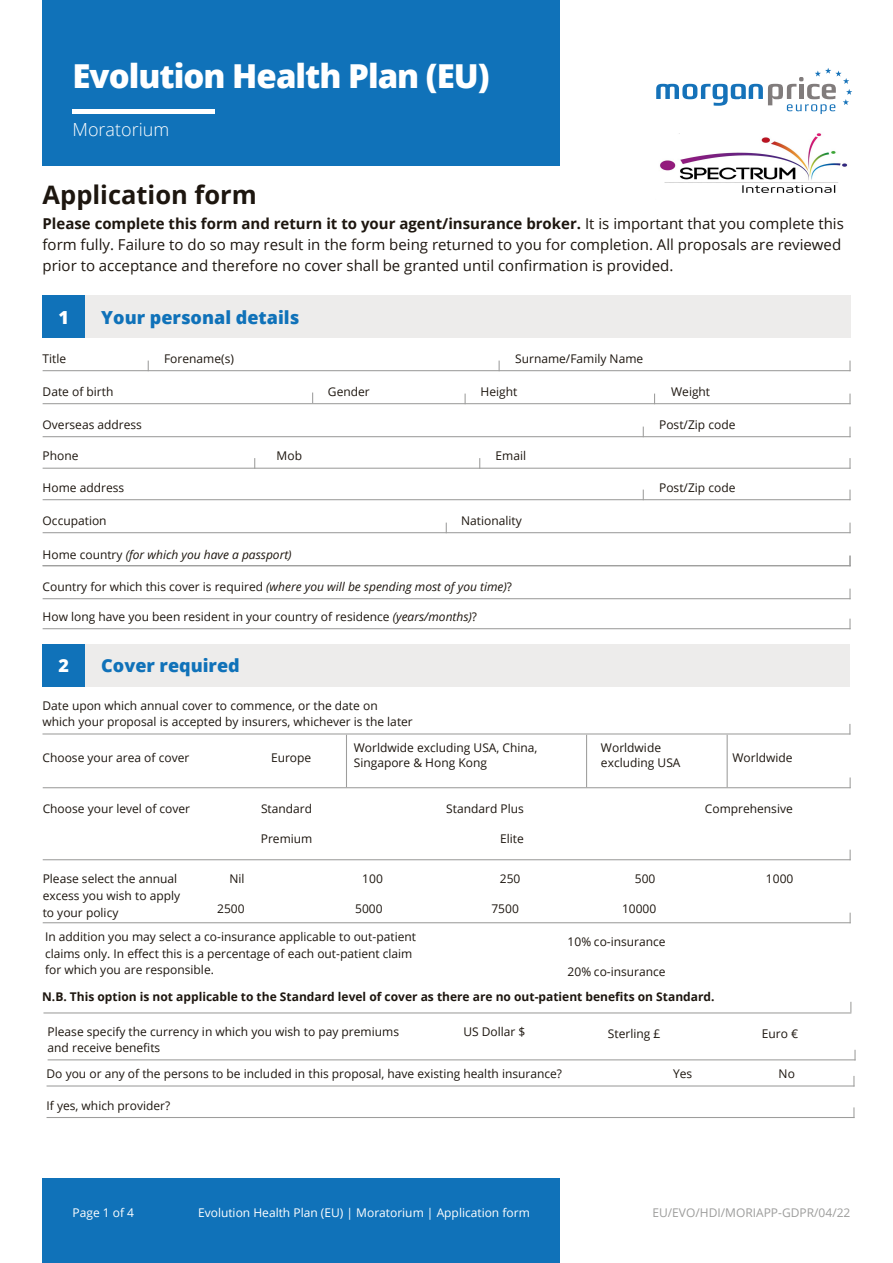
<style>
.page{position:relative;width:893px;height:1263px;background:#fff}
.page>*{position:absolute;margin:0;border:0;box-sizing:border-box;transform-origin:0 0}
.t1{font:800 33px "Open Sans";letter-spacing:-.03em;color:#fff}
.t2{font:700 25.5px "Open Sans";color:#1d160f}
.t3{font:800 18px "Open Sans";color:#1072b9}
.t4{font:300 18px "Open Sans";color:#fff}
.t5{font:800 18px "Open Sans";color:#fff}
.t6{font:15px/21px "Open Sans";color:#1d160f}
.t7{font:12px/16.5px "Open Sans";color:#1d160f}
.t8{font:italic 12px "Open Sans";color:#1d160f}
.t9{font:700 12px "Open Sans";color:#1d160f}
.t10{font:12px "Open Sans";color:#fff}
.t11{font:12px "Open Sans";color:#9d9d9c}
.s1{font-weight:700}
.s2{font-style:normal}
.s3{font-style:italic}
</style>
<div class="page">
<div style="left:43px;top:1178px;width:517px;height:85px;background:#1072b9"></div>
<svg style="left:656px;top:68px;width:196px;height:46px"></svg>
<div style="left:43px;top:0;width:517px;height:166px;background:#1072b9"></div>
<hr style="left:73px;top:110px;width:142px;height:4px;background:#fff">
<div style="left:42px;top:644px;width:808px;height:42px;background:#edeceb"></div>
<div style="left:42px;top:644px;width:43px;height:42px;background:#1072b9"></div>
<hr style="left:43px;top:787px;width:808px;height:1px;background:#9d9d9c">
<hr style="left:43px;top:859px;width:808px;height:1px;background:#9d9d9c">
<hr style="left:43px;top:922px;width:808px;height:1px;background:#9d9d9c">
<hr style="left:727px;top:735px;width:1px;height:52px;background:#9d9d9c">
<hr style="left:586px;top:735px;width:1px;height:52px;background:#9d9d9c">
<hr style="left:346px;top:735px;width:1px;height:52px;background:#9d9d9c">
<div style="left:43px;top:296px;width:807px;height:42px;background:#edeceb"></div>
<div style="left:43px;top:296px;width:42px;height:42px;background:#1072b9"></div>
<hr style="left:43px;top:370px;width:807px;height:1px;background:#9d9d9c">
<hr style="left:43px;top:436px;width:807px;height:1px;background:#9d9d9c">
<hr style="left:43px;top:468px;width:807px;height:1px;background:#9d9d9c">
<hr style="left:43px;top:499px;width:807px;height:1px;background:#9d9d9c">
<hr style="left:43px;top:403px;width:807px;height:1px;background:#9d9d9c">
<hr style="left:43px;top:532px;width:807px;height:1px;background:#9d9d9c">
<hr style="left:43px;top:598px;width:807px;height:1px;background:#9d9d9c">
<hr style="left:43px;top:628px;width:807px;height:1px;background:#9d9d9c">
<hr style="left:43px;top:565px;width:807px;height:1px;background:#9d9d9c">
<hr style="left:48px;top:1059px;width:807px;height:1px;background:#9d9d9c">
<hr style="left:47px;top:1085px;width:807px;height:1px;background:#9d9d9c">
<hr style="left:47px;top:1117px;width:807px;height:1px;background:#9d9d9c">
<hr style="left:43px;top:1012px;width:808px;height:1px;background:#9d9d9c">
<hr style="left:42px;top:733px;width:808px;height:1px;background:#9d9d9c">
<img style="left:660px;top:133px;width:188px;height:60px">
<h1 class="t1" style="left:73px;top:51px;width:419px">Evolution Health Plan (EU)</h1>
<h3 class="t4" style="left:73px;top:117px;width:98px">Moratorium</h3>
<h2 class="t2" style="left:43px;top:177px;width:216px">Application form</h2>
<p class="t6" style="left:43px;top:213px;width:803px"><span class="s1">Please complete this form and return it to your agent/insurance broker.</span> It is important that you complete this form fully. Failure to do so may result in the form being returned to you for completion. All proposals are reviewed prior to acceptance and therefore no cover shall be granted until confirmation is provided.</p>
<h3 class="t5" style="left:59px;top:304px;width:12px">1</h3>
<h3 class="t3" style="left:101px;top:304px;width:200px">Your personal details</h3>
<p class="t7" style="left:164px;top:350px;width:71px">Forename(s)</p>
<p class="t7" style="left:43px;top:350px;width:25px">Title</p>
<p class="t7" style="left:515px;top:350px;width:130px">Surname/Family Name</p>
<p class="t7" style="left:43px;top:383px;width:72px">Date of birth</p>
<p class="t7" style="left:481px;top:383px;width:38px">Height</p>
<p class="t7" style="left:671px;top:383px;width:41px">Weight</p>
<p class="t7" style="left:328px;top:383px;width:43px">Gender</p>
<p class="t7" style="left:43px;top:416px;width:101px">Overseas address</p>
<p class="t7" style="left:659px;top:416px;width:78px">Post/Zip code</p>
<p class="t7" style="left:43px;top:447px;width:37px">Phone</p>
<p class="t7" style="left:277px;top:447px;width:27px">Mob</p>
<p class="t7" style="left:496px;top:447px;width:32px">Email</p>
<p class="t7" style="left:43px;top:479px;width:83px">Home address</p>
<p class="t7" style="left:659px;top:479px;width:78px">Post/Zip code</p>
<p class="t7" style="left:43px;top:512px;width:66px">Occupation</p>
<p class="t7" style="left:461px;top:512px;width:62px">Nationality</p>
<p class="t8" style="left:43px;top:546px;width:251px"><span class="s2">Home country</span> (for which you have a passport)</p>
<p class="t8" style="left:43px;top:578px;width:471px"><span class="s2">Country for which this cover is required</span> (where you will be spending most of you time)<span class="s2">?</span></p>
<p class="t7" style="left:43px;top:608px;width:436px">How long have you been resident in your country of residence <span class="s3">(years/months)</span>?</p>
<h3 class="t5" style="left:58px;top:652px;width:12px">2</h3>
<h3 class="t3" style="left:101px;top:652px;width:140px">Cover required</h3>
<p class="t7" style="left:42px;top:697px;width:372px">Date upon which annual cover to commence, or the date on which your proposal is accepted by insurers, whichever is the later</p>
<p class="t7" style="left:43px;top:749px;width:148px">Choose your area of cover</p>
<p class="t7" style="left:354px;top:739px;width:185px">Worldwide excluding USA, China,</p>
<p class="t7" style="left:271px;top:749px;width:42px">Europe</p>
<p class="t7" style="left:354px;top:754px;width:135px">Singapore &amp; Hong Kong</p>
<p class="t7" style="left:601px;top:740px;width:81px;line-height:15px">Worldwide excluding USA</p>
<p class="t7" style="left:732px;top:749px;width:62px">Worldwide</p>
<p class="t7" style="left:43px;top:800px;width:149px">Choose your level of cover</p>
<p class="t7" style="left:261px;top:800px;width:53px">Standard</p>
<p class="t7" style="left:446px;top:800px;width:79px">Standard Plus</p>
<p class="t7" style="left:705px;top:800px;width:89px">Comprehensive</p>
<p class="t7" style="left:261px;top:830px;width:53px">Premium</p>
<p class="t7" style="left:500px;top:830px;width:25px">Elite</p>
<p class="t7" style="left:43px;top:870px;width:139px">Please select the annual excess you wish to apply to your policy</p>
<p class="t7" style="left:362px;top:870px;width:22px">100</p>
<p class="t7" style="left:500px;top:870px;width:22px">250</p>
<p class="t7" style="left:230px;top:870px;width:17px">Nil</p>
<p class="t7" style="left:217px;top:900px;width:29px">2500</p>
<p class="t7" style="left:355px;top:900px;width:29px">5000</p>
<p class="t7" style="left:635px;top:870px;width:22px">500</p>
<p class="t7" style="left:622px;top:900px;width:36px">10000</p>
<p class="t7" style="left:766px;top:870px;width:29px">1000</p>
<p class="t7" style="left:491px;top:900px;width:29px">7500</p>
<p class="t7" style="left:45px;top:928px;width:372px">In addition you may select a co-insurance applicable to out-patient claims only. In effect this is a percentage of each out-patient claim for which you are responsible.</p>
<p class="t7" style="left:568px;top:933px;width:100px">10% co-insurance</p>
<p class="t7" style="left:568px;top:963px;width:100px">20% co-insurance</p>
<p class="t9" style="left:42px;top:988px;width:674px">N.B. This option is not applicable to the Standard level of cover as there are no out-patient benefits on Standard.</p>
<p class="t7" style="left:48px;top:1023px;width:353px">Please specify the currency in which you wish to pay premiums and receive benefits</p>
<p class="t7" style="left:463px;top:1023px;width:63px">US Dollar $</p>
<p class="t7" style="left:608px;top:1025px;width:54px">Sterling £</p>
<p class="t7" style="left:762px;top:1025px;width:38px">Euro €</p>
<p class="t7" style="left:47px;top:1065px;width:517px">Do you or any of the persons to be included in this proposal, have existing health insurance?</p>
<p class="t7" style="left:673px;top:1065px;width:21px">Yes</p>
<p class="t7" style="left:779px;top:1065px;width:18px">No</p>
<p class="t7" style="left:47px;top:1097px;width:125px">If yes, which provider?</p>
<p class="t10" style="left:73px;top:1204px;width:63px">Page 1 of 4</p>
<p class="t10" style="left:198px;top:1204px;width:333px">Evolution Health Plan (EU) | Moratorium | Application form</p>
<p class="t11" style="left:652px;top:1204px;width:199px">EU/EVO/HDI/MORIAPP-GDPR/04/22</p>
</div>
